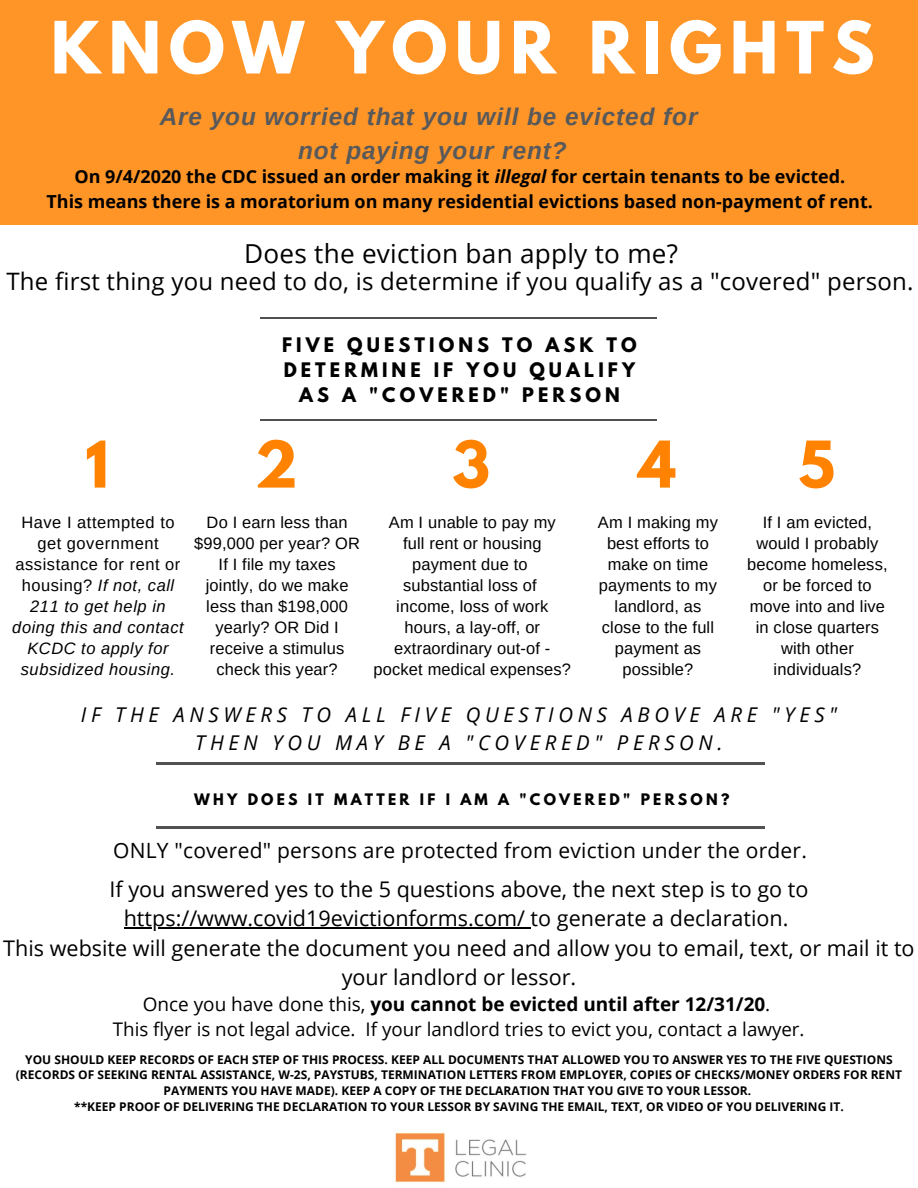
<style>
.page{position:relative;width:918px;height:1188px;background:#fff}
.page>*{position:absolute;margin:0;border:0;box-sizing:border-box;transform-origin:0 0}
.t1{font:700 63.75px "League Spartan";letter-spacing:.12em;color:#fff}
.t2{font:700 57px "League Spartan";color:#ff8200}
.t3{font:26.1px "Open Sans";letter-spacing:.01em;color:#000}
.t4{font:italic 700 24.3px/33.9px "Arimo";letter-spacing:.04em;color:#58595b;text-align:center}
.t5{font:24px "Open Sans";letter-spacing:.01em;color:#000}
.t6{font:21.6px/29.2px "Open Sans";color:#000;text-align:center}
.t7{font:21px "Open Sans";letter-spacing:.01em;color:#000}
.t8{font:italic 20.4px/28.5px "Open Sans";letter-spacing:.23em;color:#000;text-align:center}
.t9{font:700 18.9px "Open Sans";color:#000}
.t10{font:18.75px "Open Sans";color:#000}
.t11{font:700 18px/24.8px "Open Sans";color:#000;text-align:center}
.t12{font:700 17.7px/24.9px "League Spartan";letter-spacing:.23em;color:#000;text-align:center}
.t13{font:16.5px/21px "Arimo";letter-spacing:.01em;color:#000;text-align:center}
.t14{font:italic 16.5px/21px "Arimo";letter-spacing:.035em;color:#000;text-align:center}
.t15{font:700 14.1px "League Spartan";letter-spacing:.23em;color:#000}
.t16{font:700 12px/15.8px "Open Sans";color:#000;text-align:center}
.s1{font-style:italic}
.s2{font-style:normal}
.s3{font-weight:400}
</style>
<div class="page">
<div style="left:0;top:0;width:918px;height:225px;background:#ff9527"></div>
<hr style="left:261px;top:317px;width:396px;height:2px;background:#515151">
<hr style="left:261px;top:419px;width:396px;height:1px;background:#515151">
<img style="left:395px;top:1132px;width:132px;height:50px">
<hr style="left:124px;top:927px;width:407px;height:2px;background:#000">
<hr style="left:157px;top:763px;width:608px;height:2px;background:#515151">
<hr style="left:157px;top:826px;width:608px;height:3px;background:#515151">
<h1 class="t1" style="left:51px;top:16px;width:825px">KNOW YOUR RIGHTS</h1>
<h3 class="t4" style="left:160px;top:100px;width:539px">Are you worried that you will be evicted for not paying your rent?</h3>
<p class="t11" style="left:47px;top:164px;width:828px">On 9/4/2020 the CDC issued an order making it <span class="s1">illegal</span> for certain tenants to be evicted.<br>This means there is a moratorium on many residential evictions based non-payment of rent.</p>
<h3 class="t3" style="left:244px;top:235px;width:435px">Does the eviction ban apply to me?</h3>
<h3 class="t5" style="left:6px;top:265px;width:909px">The first thing you need to do, is determine if you qualify as a "covered" person.</h3>
<p class="t12" style="left:282px;top:335px;width:356px">FIVE QUESTIONS TO ASK TO<br>DETERMINE IF YOU QUALIFY<br>AS A "COVERED" PERSON</p>
<h2 class="t2" style="left:85px;top:436px;width:25px">1</h2>
<p class="t14" style="left:12px;top:511px;width:173px"><span class="s2">Have I attempted to get government assistance for rent or housing?</span> If not, call<br>211 to get help in doing this and contact<br>KCDC to apply for subsidized housing.</p>
<h2 class="t2" style="left:255px;top:436px;width:44px">2</h2>
<p class="t13" style="left:194px;top:511px;width:167px">Do I earn less than $99,000 per year? OR<br>If I file my taxes jointly, do we make less than $198,000 yearly? OR Did I receive a stimulus check this year?</p>
<h2 class="t2" style="left:452px;top:436px;width:39px">3</h2>
<p class="t13" style="left:374px;top:511px;width:199px">Am I unable to pay my<br>full rent or housing payment due to substantial loss of<br>income, loss of work hours, a lay-off, or extraordinary out-of - pocket medical expenses?</p>
<h2 class="t2" style="left:638px;top:436px;width:39px">4</h2>
<p class="t13" style="left:598px;top:511px;width:121px">Am I making my best efforts to make on time payments to my landlord, as close to the full payment as possible?</p>
<h2 class="t2" style="left:798px;top:436px;width:38px">5</h2>
<p class="t13" style="left:747px;top:511px;width:142px">If I am evicted, would I probably become homeless, or be forced to move into and live in close quarters with other individuals?</p>
<p class="t8" style="left:81px;top:700px;width:758px">IF THE ANSWERS TO ALL FIVE QUESTIONS ABOVE ARE "YES"<br>THEN YOU MAY BE A "COVERED" PERSON.</p>
<p class="t15" style="left:194px;top:792px;width:537px">WHY DOES IT MATTER IF I AM A "COVERED" PERSON?</p>
<p class="t7" style="left:113px;top:836px;width:695px">ONLY "covered" persons are protected from eviction under the order.</p>
<p class="t6" style="left:3px;top:874px;width:913px">If you answered yes to the 5 questions above, the next step is to go to https://www.covid19evictionforms.com/ to generate a declaration.<br>This website will generate the document you need and allow you to email, text, or mail it to your landlord or lessor.</p>
<p class="t9" style="left:143px;top:990px;width:629px"><span class="s3">Once you have done this,</span> you cannot be evicted until after 12/31/20<span class="s3">.</span></p>
<p class="t10" style="left:113px;top:1016px;width:693px">This flyer is not legal advice. If your landlord tries to evict you, contact a lawyer.</p>
<p class="t16" style="left:16px;top:1051px;width:888px">YOU SHOULD KEEP RECORDS OF EACH STEP OF THIS PROCESS. KEEP ALL DOCUMENTS THAT ALLOWED YOU TO ANSWER YES TO THE FIVE QUESTIONS (RECORDS OF SEEKING RENTAL ASSISTANCE, W-2S, PAYSTUBS, TERMINATION LETTERS FROM EMPLOYER, COPIES OF CHECKS/MONEY ORDERS FOR RENT PAYMENTS YOU HAVE MADE). KEEP A COPY OF THE DECLARATION THAT YOU GIVE TO YOUR LESSOR.<br>**KEEP PROOF OF DELIVERING THE DECLARATION TO YOUR LESSOR BY SAVING THE EMAIL, TEXT, OR VIDEO OF YOU DELIVERING IT.</p>
</div>
